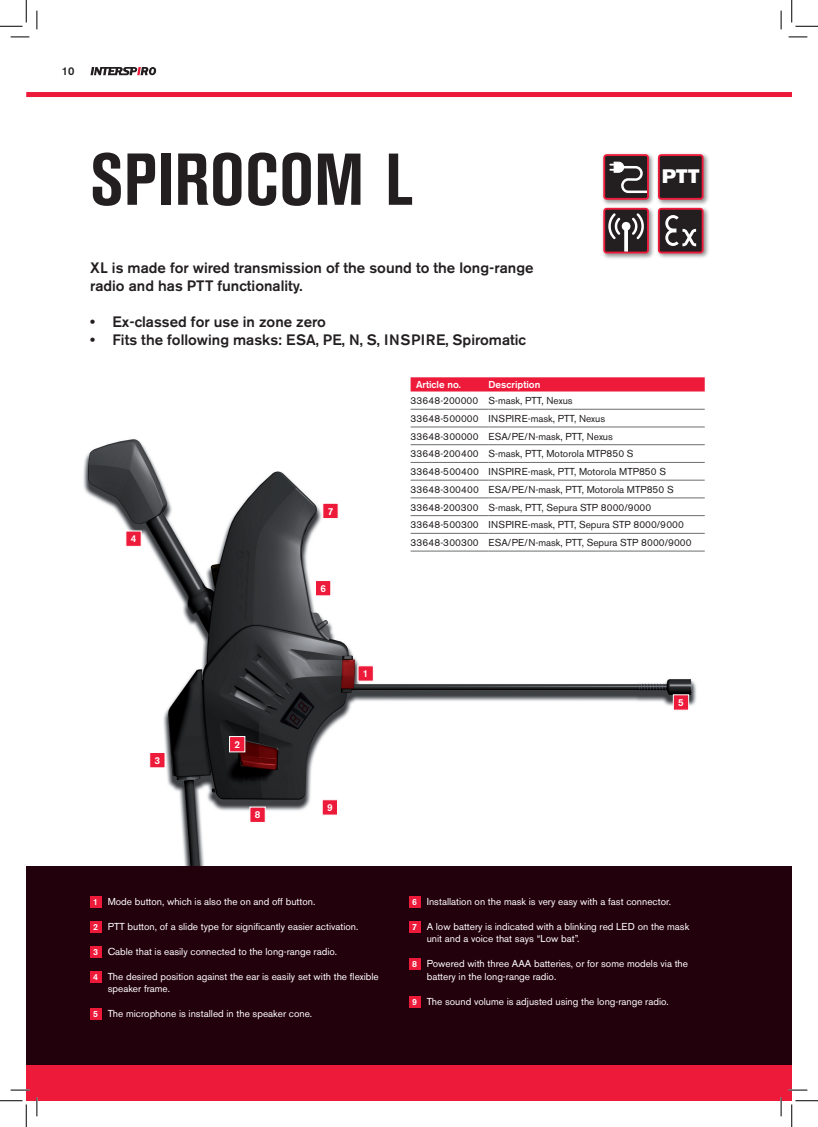
<style>
.page{position:relative;width:818px;height:1127px;background:#fff}
.page>*{position:absolute;margin:0;border:0;box-sizing:border-box;transform-origin:0 0}
.t1{font:700 condensed 72.5px "Akzidenz Grotesk BE";letter-spacing:.01em;color:#231f20}
.t2{font:19.38px "Akzidenz Grotesk BE Super";color:#fff}
.t3{font:500 15px/18px "Akzidenz Grotesk BE";color:#231f20}
.t4{font:500 11.25px "Akzidenz Grotesk BE";color:#231f20}
.t5{font:10px/12.5px "Akzidenz Grotesk BE";color:#fff}
.t6{font:10px/17.8px "Akzidenz Grotesk BE";color:#231f20}
.t7{font:500 10px "Akzidenz Grotesk BE";color:#fff}
.s1{font-weight:500;font-size:8.75px}
</style>
<div class="page">
<img style="left:83px;top:426px;width:622px;height:440px">
<div style="left:781px;top:866px;width:11px;height:223px;background:#23010c"></div>
<div style="left:26px;top:866px;width:755px;height:223px;background:#23010c"></div>
<img style="left:602px;top:153px;width:52px;height:51px">
<div style="left:604px;top:155px;width:44px;height:44px;background:#231f20;border-radius:2px"></div>
<div style="left:603px;top:154px;width:46px;height:46px;border:2px solid #ed1a3a;border-radius:2px"></div>
<svg style="left:610px;top:161px;width:39px;height:33px"></svg>
<img style="left:657px;top:153px;width:52px;height:51px">
<div style="left:659px;top:155px;width:44px;height:44px;background:#231f20;border-radius:2px"></div>
<div style="left:658px;top:154px;width:45px;height:46px;border:2px solid #ed1a3a;border-radius:2px"></div>
<img style="left:602px;top:204px;width:52px;height:55px">
<div style="left:604px;top:209px;width:44px;height:43px;background:#231f20;border-radius:2px"></div>
<div style="left:603px;top:208px;width:46px;height:45px;border:2px solid #ed1a3a;border-radius:2px"></div>
<svg style="left:608px;top:213px;width:36px;height:27px"></svg>
<svg style="left:624px;top:226px;width:4px;height:25px"></svg>
<img style="left:657px;top:204px;width:52px;height:54px">
<div style="left:659px;top:209px;width:44px;height:43px;background:#231f20;border-radius:2px"></div>
<div style="left:658px;top:208px;width:45px;height:45px;border:2px solid #ed1a3a;border-radius:2px"></div>
<svg style="left:665px;top:215px;width:31px;height:31px"></svg>
<svg style="left:315px;top:579px;width:16px;height:17px"></svg>
<svg style="left:673px;top:694px;width:16px;height:16px"></svg>
<svg style="left:125px;top:530px;width:17px;height:17px"></svg>
<svg style="left:149px;top:751px;width:17px;height:17px"></svg>
<svg style="left:229px;top:735px;width:16px;height:17px"></svg>
<svg style="left:357px;top:665px;width:17px;height:16px"></svg>
<svg style="left:322px;top:502px;width:17px;height:17px"></svg>
<svg style="left:249px;top:806px;width:17px;height:16px"></svg>
<svg style="left:322px;top:799px;width:16px;height:16px"></svg>
<svg style="left:411px;top:377px;width:294px;height:14px;background:#ed1f3e"></svg>
<hr style="left:411px;top:409px;width:77px;height:1px;background:#6c6d70">
<hr style="left:488px;top:409px;width:217px;height:1px;background:#6c6d70">
<hr style="left:411px;top:426px;width:77px;height:1px;background:#6c6d70">
<hr style="left:488px;top:426px;width:217px;height:1px;background:#6c6d70">
<hr style="left:411px;top:444px;width:77px;height:1px;background:#6c6d70">
<hr style="left:488px;top:444px;width:217px;height:1px;background:#6c6d70">
<hr style="left:411px;top:462px;width:77px;height:1px;background:#6c6d70">
<hr style="left:488px;top:462px;width:217px;height:1px;background:#6c6d70">
<hr style="left:411px;top:479px;width:77px;height:1px;background:#6c6d70">
<hr style="left:488px;top:479px;width:217px;height:1px;background:#6c6d70">
<hr style="left:411px;top:497px;width:77px;height:1px;background:#6c6d70">
<hr style="left:488px;top:497px;width:217px;height:1px;background:#6c6d70">
<hr style="left:411px;top:515px;width:77px;height:1px;background:#6c6d70">
<hr style="left:488px;top:515px;width:217px;height:1px;background:#6c6d70">
<hr style="left:411px;top:533px;width:77px;height:1px;background:#6c6d70">
<hr style="left:411px;top:550px;width:77px;height:1px;background:#6c6d70">
<hr style="left:488px;top:533px;width:217px;height:1px;background:#6c6d70">
<hr style="left:488px;top:550px;width:217px;height:1px;background:#6c6d70">
<div style="left:90px;top:896px;width:11px;height:11px;background:#ed1a3a"></div>
<div style="left:90px;top:921px;width:11px;height:11px;background:#ed1a3a"></div>
<div style="left:90px;top:946px;width:11px;height:11px;background:#ed1a3a"></div>
<div style="left:90px;top:971px;width:11px;height:11px;background:#ed1a3a"></div>
<div style="left:90px;top:1008px;width:11px;height:11px;background:#ed1a3a"></div>
<div style="left:409px;top:896px;width:11px;height:11px;background:#ed1a3a"></div>
<div style="left:409px;top:921px;width:11px;height:11px;background:#ed1a3a"></div>
<div style="left:409px;top:958px;width:11px;height:11px;background:#ed1a3a"></div>
<div style="left:409px;top:996px;width:11px;height:11px;background:#ed1a3a"></div>
<svg style="left:90px;top:67px;width:67px;height:9px"></svg>
<div style="left:26px;top:92px;width:766px;height:5px;background:#ed1a3a"></div>
<div style="left:26px;top:1064px;width:766px;height:36px;background:#ed1a3a"></div>
<svg style="left:11px;top:36px;width:18px;height:2px"></svg>
<svg style="left:788px;top:36px;width:19px;height:2px"></svg>
<svg style="left:11px;top:1089px;width:18px;height:1px"></svg>
<svg style="left:788px;top:1089px;width:19px;height:1px"></svg>
<svg style="left:36px;top:11px;width:2px;height:18px"></svg>
<svg style="left:36px;top:1097px;width:2px;height:18px"></svg>
<svg style="left:780px;top:11px;width:2px;height:18px"></svg>
<svg style="left:780px;top:1097px;width:2px;height:18px"></svg>
<svg style="left:0;top:0;width:27px;height:27px"></svg>
<svg style="left:0;top:1100px;width:27px;height:26px"></svg>
<svg style="left:791px;top:0;width:27px;height:27px"></svg>
<svg style="left:791px;top:1100px;width:27px;height:26px"></svg>
<p class="t4" style="left:62px;top:64px;width:14px">10</p>
<h1 class="t1" style="left:90px;top:138px;width:324px">SPIROCOM L</h1>
<h2 class="t2" style="left:662px;top:165px;width:39px">PTT</h2>
<h3 class="t3" style="left:90px;top:259px;width:445px">XL is made for wired transmission of the sound to the long-range radio and has PTT functionality.</h3>
<h3 class="t3" style="left:90px;top:313px;width:237px">• Ex-classed for use in zone zero</h3>
<h3 class="t3" style="left:90px;top:331px;width:438px">• Fits the following masks: ESA, PE, N, S, INSPIRE, Spiromatic</h3>
<p class="t7" style="left:416px;top:378px;width:46px">Article no.</p>
<p class="t7" style="left:488px;top:378px;width:53px">Description</p>
<p class="t6" style="left:411px;top:391px;width:282px">33648-200000 S-mask, PTT, Nexus<br>33648-500000 INSPIRE-mask, PTT, Nexus<br>33648-300000 ESA/PE/N-mask, PTT, Nexus<br>33648-200400 S-mask, PTT, Motorola MTP850 S 33648-500400 INSPIRE-mask, PTT, Motorola MTP850 S 33648-300400 ESA/PE/N-mask, PTT, Motorola MTP850 S 33648-200300 S-mask, PTT, Sepura STP 8000/9000<br>33648-500300 INSPIRE-mask, PTT, Sepura STP 8000/9000<br>33648-300300 ESA/PE/N-mask, PTT, Sepura STP 8000/9000</p>
<p class="t7" style="left:328px;top:505px;width:7px">7</p>
<p class="t7" style="left:131px;top:532px;width:7px">4</p>
<p class="t7" style="left:320px;top:582px;width:7px">6</p>
<p class="t7" style="left:155px;top:754px;width:7px">3</p>
<p class="t7" style="left:234px;top:738px;width:7px">2</p>
<p class="t7" style="left:255px;top:808px;width:7px">8</p>
<p class="t7" style="left:363px;top:667px;width:7px">1</p>
<p class="t7" style="left:327px;top:801px;width:7px">9</p>
<p class="t7" style="left:678px;top:696px;width:7px">5</p>
<p class="t5" style="left:93px;top:894px;width:224px"><span class="s1">1</span> Mode button, which is also the on and off button.</p>
<p class="t5" style="left:93px;top:919px;width:267px"><span class="s1">2</span> PTT button, of a slide type for significantly easier activation.</p>
<p class="t5" style="left:93px;top:944px;width:245px"><span class="s1">3</span> Cable that is easily connected to the long-range radio.</p>
<p class="t5" style="left:108px;top:969px;width:273px;text-indent:-15px"><span class="s1">4</span> The desired position against the ear is easily set with the flexible speaker frame.</p>
<p class="t5" style="left:93px;top:1007px;width:221px"><span class="s1">5</span> The microphone is installed in the speaker cone.</p>
<p class="t5" style="left:412px;top:894px;width:261px"><span class="s1">6</span> Installation on the mask is very easy with a fast connector.</p>
<p class="t5" style="left:427px;top:919px;width:264px;text-indent:-15px"><span class="s1">7</span> A low battery is indicated with a blinking red LED on the mask unit and a voice that says “Low bat”.</p>
<p class="t5" style="left:427px;top:957px;width:263px;text-indent:-15px"><span class="s1">8</span> Powered with three AAA batteries, or for some models via the battery in the long-range radio.</p>
<p class="t5" style="left:412px;top:994px;width:258px"><span class="s1">9</span> The sound volume is adjusted using the long-range radio.</p>
</div>
